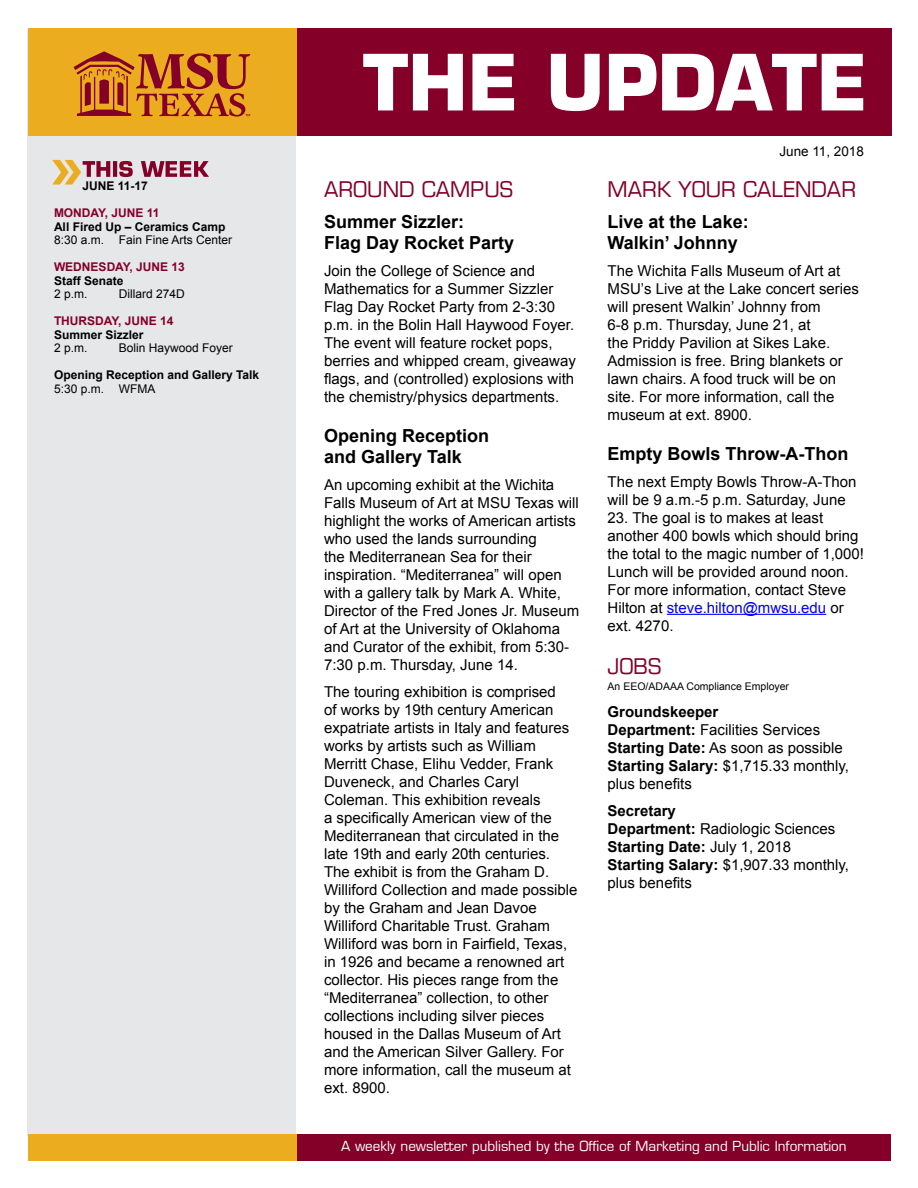
<style>
.page{position:relative;width:918px;height:1188px;background:#fff}
.page>*{position:absolute;margin:0;border:0;box-sizing:border-box;transform-origin:0 0}
.t1{font:21px "Eurostile";color:#840029}
.t2{font:700 18px/21.6px "Arial";color:#000}
.t3{font:15px/18px "Arial";color:#000}
.t4{font:13.5px "Eurostile";color:#fff}
.t5{font:13.5px "Arial";color:#000}
.t6{font:700 12px "Arial";color:#000}
.t7{font:12px "Arial";color:#000}
.t8{font:700 12px "Arial";color:#840029}
.t9{font:10.5px "Arial";color:#000}
.s1{color:#00f}
.s2{font-weight:700}
</style>
<div class="page">
<div style="left:28px;top:31px;width:268px;height:1105px;background:#e6e7e8"></div>
<div style="left:297px;top:28px;width:594px;height:108px;background:#840029"></div>
<svg style="left:363px;top:54px;width:500px;height:57px"></svg>
<div style="left:28px;top:28px;width:269px;height:108px;background:#ebac20"></div>
<div style="left:297px;top:1134px;width:594px;height:27px;background:#840029"></div>
<div style="left:28px;top:1134px;width:269px;height:27px;background:#ebac20"></div>
<img style="left:52px;top:159px;width:31px;height:26px">
<svg style="left:83px;top:161px;width:126px;height:16px"></svg>
<hr style="left:667px;top:614px;width:159px;height:1px;background:#00f">
<svg style="left:74px;top:51px;width:176px;height:66px"></svg>
<p class="t6" style="left:83px;top:178px;width:67px">JUNE 11-17</p>
<h1 class="t1" style="left:324px;top:177px;width:190px">AROUND CAMPUS</h1>
<p class="t2" style="left:324px;top:211px;width:192px">Summer Sizzler:<br>Flag Day Rocket Party</p>
<p class="t3" style="left:324px;top:262px;width:253px">Join the College of Science and Mathematics for a Summer Sizzler Flag Day Rocket Party from 2-3:30 p.m. in the Bolin Hall Haywood Foyer.<br>The event will feature rocket pops, berries and whipped cream, giveaway flags, and (controlled) explosions with the chemistry/physics departments.</p>
<p class="t2" style="left:324px;top:425px;width:167px">Opening Reception and Gallery Talk</p>
<p class="t3" style="left:324px;top:476px;width:257px">An upcoming exhibit at the Wichita Falls Museum of Art at MSU Texas will highlight the works of American artists who used the lands surrounding<br>the Mediterranean Sea for their inspiration. “Mediterranea” will open with a gallery talk by Mark A. White, Director of the Fred Jones Jr. Museum of Art at the University of Oklahoma and Curator of the exhibit, from 5:30- 7:30 p.m. Thursday, June 14.</p>
<p class="t3" style="left:324px;top:683px;width:255px">The touring exhibition is comprised<br>of works by 19th century American expatriate artists in Italy and features works by artists such as William Merritt Chase, Elihu Vedder, Frank Duveneck, and Charles Caryl Coleman. This exhibition reveals<br>a specifically American view of the Mediterranean that circulated in the late 19th and early 20th centuries.<br>The exhibit is from the Graham D.<br>Williford Collection and made possible by the Graham and Jean Davoe Williford Charitable Trust. Graham Williford was born in Fairfield, Texas, in 1926 and became a renowned art collector. His pieces range from the “Mediterranea” collection, to other collections including silver pieces housed in the Dallas Museum of Art and the American Silver Gallery. For more information, call the museum at ext. 8900.</p>
<p class="t8" style="left:54px;top:205px;width:107px">MONDAY, JUNE 11</p>
<p class="t6" style="left:54px;top:219px;width:173px">All Fired Up – Ceramics Camp</p>
<p class="t7" style="left:54px;top:232px;width:180px">8:30 a.m. Fain Fine Arts Center</p>
<p class="t8" style="left:54px;top:259px;width:132px">WEDNESDAY, JUNE 13</p>
<p class="t6" style="left:54px;top:273px;width:71px">Staff Senate</p>
<p class="t7" style="left:54px;top:286px;width:35px">2 p.m.</p>
<p class="t7" style="left:119px;top:286px;width:68px">Dillard 274D</p>
<p class="t8" style="left:54px;top:313px;width:121px">THURSDAY, JUNE 14</p>
<p class="t6" style="left:54px;top:327px;width:91px">Summer Sizzler</p>
<p class="t7" style="left:54px;top:340px;width:35px">2 p.m.</p>
<p class="t7" style="left:119px;top:340px;width:116px">Bolin Haywood Foyer</p>
<p class="t6" style="left:54px;top:367px;width:207px">Opening Reception and Gallery Talk</p>
<p class="t7" style="left:54px;top:381px;width:103px">5:30 p.m. WFMA</p>
<p class="t5" style="left:779px;top:142px;width:86px">June 11, 2018</p>
<h1 class="t1" style="left:608px;top:177px;width:250px">MARK YOUR CALENDAR</h1>
<p class="t2" style="left:608px;top:211px;width:143px">Live at the Lake:<br>Walkin’ Johnny</p>
<p class="t3" style="left:608px;top:262px;width:253px">The Wichita Falls Museum of Art at<br>MSU’s Live at the Lake concert series will present Walkin’ Johnny from<br>6-8 p.m. Thursday, June 21, at<br>the Priddy Pavilion at Sikes Lake.<br>Admission is free. Bring blankets or lawn chairs. A food truck will be on site. For more information, call the museum at ext. 8900.</p>
<p class="t2" style="left:608px;top:443px;width:243px">Empty Bowls Throw-A-Thon</p>
<p class="t3" style="left:608px;top:473px;width:250px">The next Empty Bowls Throw-A-Thon will be 9 a.m.-5 p.m. Saturday, June</p>
<p class="t3" style="left:608px;top:509px;width:258px">23. The goal is to makes at least another 400 bowls which should bring the total to the magic number of 1,000!<br>Lunch will be provided around noon.<br>For more information, contact Steve<br>Hilton at <span class="s1">steve.hilton@mwsu.edu</span> or ext. 4270.</p>
<h1 class="t1" style="left:608px;top:654px;width:55px">JOBS</h1>
<p class="t9" style="left:608px;top:680px;width:183px">An EEO/ADAAA Compliance Employer</p>
<p class="t3" style="left:608px;top:703px;width:243px"><span class="s2">Groundskeeper<br>Department:</span> Facilities Services<br><span class="s2">Starting Date:</span> As soon as possible<br><span class="s2">Starting Salary:</span> $1,715.33 monthly, plus benefits</p>
<p class="t3" style="left:608px;top:802px;width:243px"><span class="s2">Secretary<br>Department:</span> Radiologic Sciences<br><span class="s2">Starting Date:</span> July 1, 2018<br><span class="s2">Starting Salary:</span> $1,907.33 monthly, plus benefits</p>
<p class="t4" style="left:341px;top:1138px;width:507px">A weekly newsletter published by the Office of Marketing and Public Information</p>
</div>
